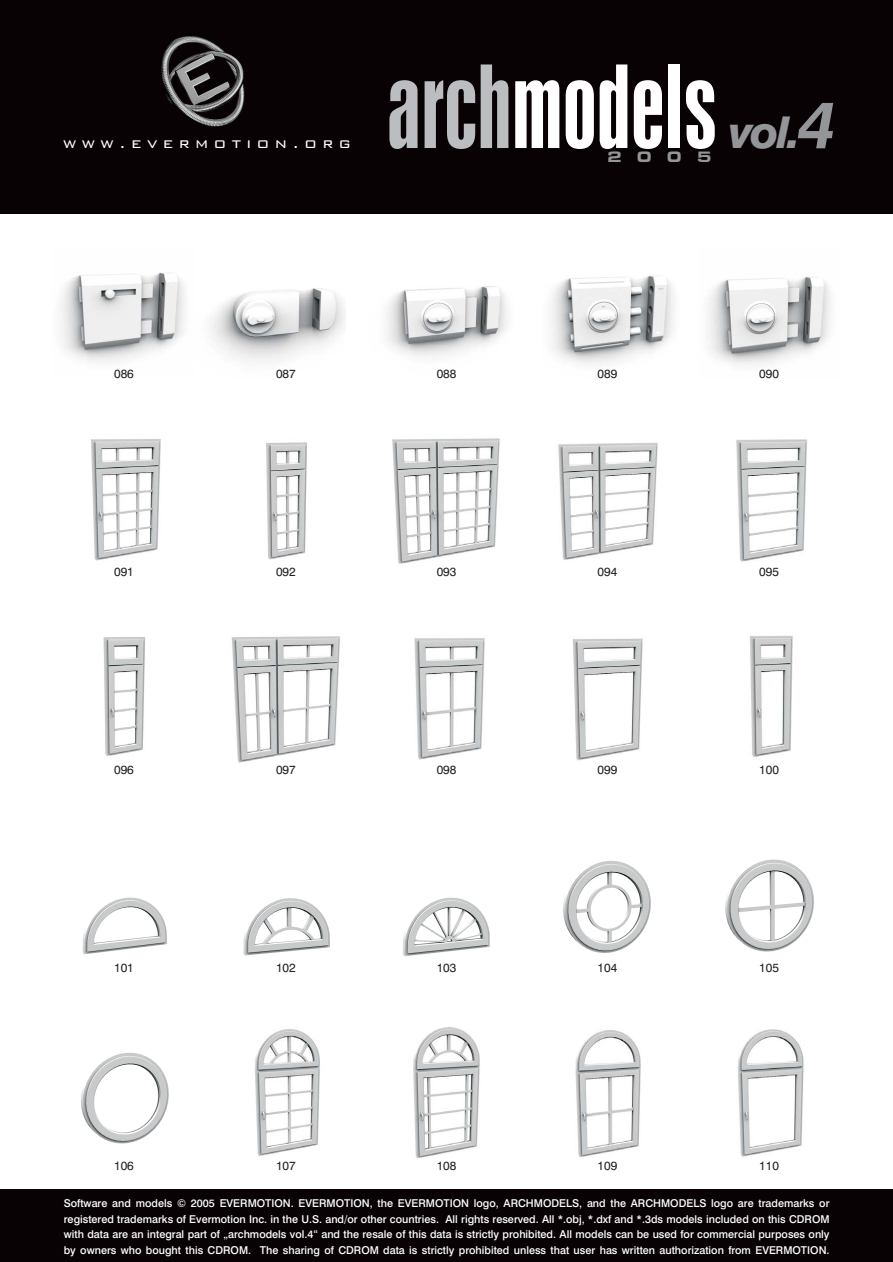
<style>
.page{position:relative;width:893px;height:1262px;background:#fff}
.page>*{position:absolute;margin:0;border:0;box-sizing:border-box;transform-origin:0 0}
.t1{font:106.8px "Swiss Nine Twenty Four PL";color:#fff}
.t2{font:italic 800 43.8px "Swiss 721 PL";color:#939598}
.t3{font:300 18px "Bank Gothic PL";letter-spacing:.3em;color:#fff}
.t4{font:900 expanded 15.6px "Eurostile TCE";color:#939598}
.t5{font:12px "Swiss 721 PL";color:#231f20}
.t6{font:500 10.8px/15.5px "Swiss 721 PL";color:#fff;text-align:justify}
.s1{color:#bbbdc0}
.s2{font-weight:700;font-size:65.7px}
</style>
<div class="page">
<div style="left:0;top:1189px;width:892px;height:73px;background:#090204"></div>
<div style="left:0;top:0;width:892px;height:213px;background:#090204"></div>
<img style="left:161px;top:36px;width:84px;height:91px">
<img style="left:81px;top:1053px;width:88px;height:91px">
<img style="left:254px;top:1029px;width:66px;height:127px">
<img style="left:413px;top:1027px;width:67px;height:132px">
<img style="left:575px;top:1030px;width:66px;height:128px">
<img style="left:738px;top:1029px;width:66px;height:128px">
<img style="left:82px;top:897px;width:85px;height:58px">
<img style="left:243px;top:898px;width:87px;height:58px">
<img style="left:403px;top:897px;width:87px;height:59px">
<img style="left:563px;top:860px;width:88px;height:93px">
<img style="left:725px;top:859px;width:89px;height:93px">
<img style="left:103px;top:637px;width:43px;height:119px">
<img style="left:231px;top:636px;width:109px;height:127px">
<img style="left:414px;top:638px;width:71px;height:122px">
<img style="left:573px;top:638px;width:70px;height:123px">
<img style="left:750px;top:636px;width:43px;height:121px">
<img style="left:91px;top:439px;width:70px;height:122px">
<img style="left:266px;top:442px;width:41px;height:118px">
<img style="left:392px;top:438px;width:108px;height:126px">
<img style="left:558px;top:443px;width:100px;height:117px">
<img style="left:736px;top:439px;width:71px;height:123px">
<img style="left:61px;top:272px;width:124px;height:90px">
<img style="left:211px;top:288px;width:134px;height:74px">
<img style="left:386px;top:286px;width:121px;height:71px">
<img style="left:550px;top:275px;width:124px;height:89px">
<img style="left:708px;top:277px;width:123px;height:88px">
<h3 class="t3" style="left:63px;top:131px;width:289px">www.evermotion.org</h3>
<h1 class="t1" style="left:386px;top:65px;width:332px"><span class="s1">arch</span>models</h1>
<h3 class="t4" style="left:607px;top:151px;width:106px">2005</h3>
<h2 class="t2" style="left:729px;top:116px;width:107px">vol.<span class="s2">4</span></h2>
<p class="t5" style="left:114px;top:369px;width:21px">086</p>
<p class="t5" style="left:276px;top:369px;width:21px">087</p>
<p class="t5" style="left:436px;top:369px;width:21px">088</p>
<p class="t5" style="left:597px;top:369px;width:21px">089</p>
<p class="t5" style="left:759px;top:369px;width:21px">090</p>
<p class="t5" style="left:114px;top:567px;width:21px">091</p>
<p class="t5" style="left:276px;top:567px;width:21px">092</p>
<p class="t5" style="left:436px;top:567px;width:21px">093</p>
<p class="t5" style="left:597px;top:567px;width:21px">094</p>
<p class="t5" style="left:759px;top:567px;width:21px">095</p>
<p class="t5" style="left:114px;top:765px;width:21px">096</p>
<p class="t5" style="left:276px;top:765px;width:21px">097</p>
<p class="t5" style="left:436px;top:765px;width:21px">098</p>
<p class="t5" style="left:597px;top:765px;width:21px">099</p>
<p class="t5" style="left:759px;top:765px;width:21px">100</p>
<p class="t5" style="left:114px;top:963px;width:21px">101</p>
<p class="t5" style="left:276px;top:963px;width:21px">102</p>
<p class="t5" style="left:436px;top:963px;width:21px">103</p>
<p class="t5" style="left:597px;top:963px;width:21px">104</p>
<p class="t5" style="left:759px;top:963px;width:21px">105</p>
<p class="t5" style="left:114px;top:1161px;width:21px">106</p>
<p class="t5" style="left:276px;top:1161px;width:21px">107</p>
<p class="t5" style="left:436px;top:1161px;width:21px">108</p>
<p class="t5" style="left:597px;top:1161px;width:21px">109</p>
<p class="t5" style="left:759px;top:1161px;width:21px">110</p>
<p class="t6" style="left:64px;top:1196px;width:767px">Software and models © 2005 EVERMOTION. EVERMOTION, the EVERMOTION logo, ARCHMODELS, and the ARCHMODELS logo are trademarks or registered trademarks of Evermotion Inc. in the U.S. and/or other countries. All rights reserved. All *.obj, *.dxf and *.3ds models included on this CDROM with data are an integral part of „archmodels vol.4“ and the resale of this data is strictly prohibited. All models can be used for commercial purposes only by owners who bought this CDROM. The sharing of CDROM data is strictly prohibited unless that user has written authorization from EVERMOTION.</p>
</div>
